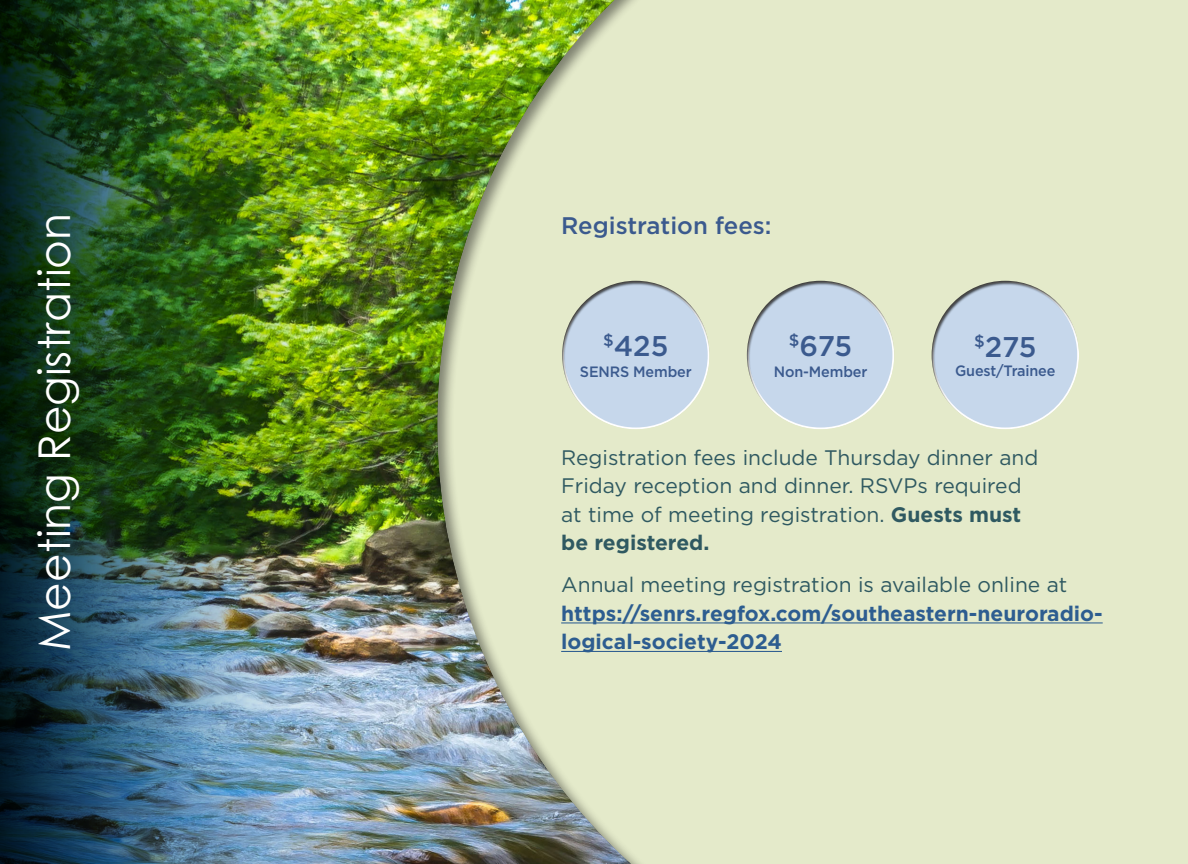
<style>
.page{position:relative;width:1188px;height:864px;background:#fff}
.page>*{position:absolute;margin:0;border:0;box-sizing:border-box;transform-origin:0 0}
.t1{font:43.95px "Century Gothic Pro";color:#fff}
.t2{font:500 28.5px "Gotham";letter-spacing:-.015em;color:#3b5a8e}
.t3{font:500 24px "Gotham";color:#3b5a8e}
.t4{font:21px/28.5px "Gotham";color:#2f5961}
.t5{font:700 21px "Gotham";color:#2d5d90}
.t6{font:500 15px "Gotham";letter-spacing:-.01em;color:#3b5a8e;scale:.96 1}
.s1{font-weight:700}
</style>
<div class="page">
<img style="left:333px;top:0;width:92px;height:864px">
<div style="left:425px;top:0;width:763px;height:864px;background:#000;opacity:.45"></div>
<hr style="left:561px;top:622px;width:542px;height:1px;background:#2d5d90">
<hr style="left:561px;top:651px;width:221px;height:1px;background:#2d5d90">
<img style="left:0;top:0;width:333px;height:864px">
<div style="left:550px;top:270px;width:172px;height:161px;background:#000;opacity:.75"></div>
<div style="left:734px;top:270px;width:173px;height:161px;background:#000;opacity:.75"></div>
<div style="left:919px;top:270px;width:172px;height:161px;background:#000;opacity:.75"></div>
<h1 class="t1" style="left:28px;top:651px;width:439px;rotate:-90deg">Meeting Registration</h1>
<p class="t3" style="left:561px;top:210px;width:212px">Registration fees:</p>
<h2 class="t2" style="left:603px;top:327px;width:67px"><sup>$</sup>425</h2>
<p class="t6" style="left:580px;top:362px;width:118px">SENRS Member</p>
<h2 class="t2" style="left:789px;top:327px;width:65px"><sup>$</sup>675</h2>
<p class="t6" style="left:774px;top:362px;width:99px">Non-Member</p>
<h2 class="t2" style="left:974px;top:328px;width:64px"><sup>$</sup>275</h2>
<p class="t6" style="left:955px;top:361px;width:106px">Guest/Trainee</p>
<p class="t4" style="left:561px;top:443px;width:479px">Registration fees include Thursday dinner and Friday reception and dinner. RSVPs required at time of meeting registration. <span class="s1">Guests must be registered.</span></p>
<p class="t4" style="left:561px;top:570px;width:508px">Annual meeting registration is available online at</p>
<p class="t5" style="left:561px;top:599px;width:543px">https://senrs.regfox.com/southeastern-neuroradio-</p>
<p class="t5" style="left:561px;top:628px;width:222px">logical-society-2024</p>
</div>
